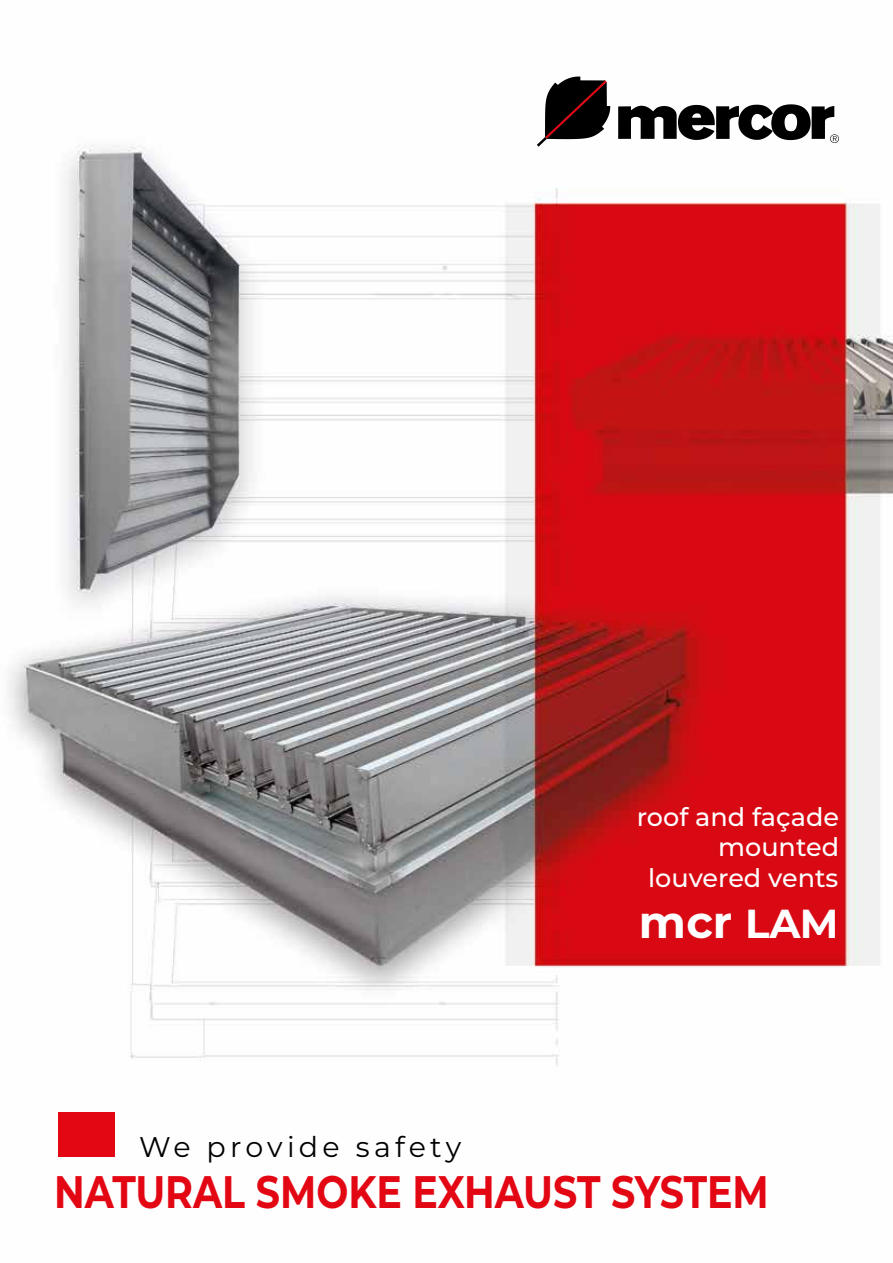
<style>
.page{position:relative;width:893px;height:1263px;background:#fff}
.page>*{position:absolute;margin:0;border:0;box-sizing:border-box;transform-origin:0 0}
.t1{font:700 45.6px "Montserrat";color:#e30613;scale:.83 1}
.t2{font:700 45px "Montserrat";color:#fff}
.t3{font:28.5px "Montserrat";letter-spacing:.15em;color:#000}
.t4{font:500 25.5px/30.6px "Montserrat";color:#fff;text-align:right}
.s1{font-size:40.5px}
</style>
<div class="page">
<img style="left:8px;top:76px;width:885px;height:989px">
<div style="left:58px;top:1112px;width:57px;height:45px;background:#e30613"></div>
<svg style="left:537px;top:77px;width:73px;height:70px"></svg>
<svg style="left:618px;top:104px;width:221px;height:39px"></svg>
<p class="t4" style="left:637px;top:800px;width:204px">roof and façade mounted louvered vents</p>
<h2 class="t2" style="left:639px;top:889px;width:201px">mcr <span class="s1">LAM</span></h2>
<p class="t3" style="left:139px;top:1127px;width:324px">We provide safety</p>
<h1 class="t1" style="left:54px;top:1159px;width:863px">NATURAL SMOKE EXHAUST SYSTEM</h1>
</div>
